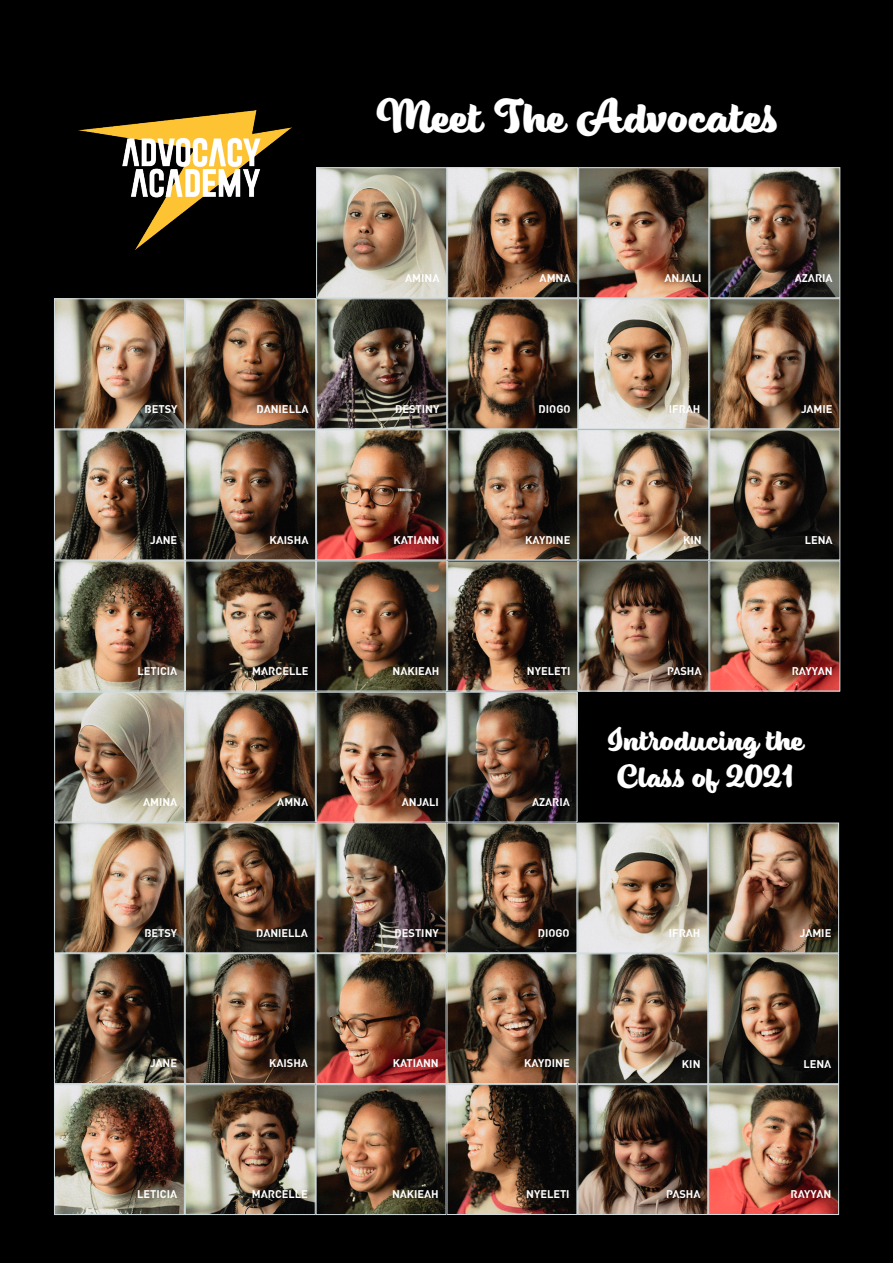
<style>
.page{position:relative;width:893px;height:1263px;background:#000}
.page>*{position:absolute;margin:0;border:0;box-sizing:border-box;transform-origin:0 0}
.t1{font:45px "Eds Market Bold Script";color:#fff}
.t2{font:30px/37.5px "Eds Market Bold Script";color:#fff;text-align:center}
.t3{font:700 11.1px "Streetvertising";color:#fff}
.t4{font:700 10.95px "Streetvertising";color:#fff}
</style>
<div class="page">
<img style="left:56px;top:562px;width:389px;height:127px">
<div style="left:54px;top:560px;width:131px;height:131px;border:1px solid #d1dcdf"></div>
<div style="left:185px;top:560px;width:131px;height:131px;border:1px solid #d1dcdf"></div>
<div style="left:316px;top:560px;width:131px;height:131px;border:1px solid #d1dcdf"></div>
<img style="left:449px;top:563px;width:258px;height:126px">
<div style="left:447px;top:560px;width:131px;height:131px;border:1px solid #d1dcdf"></div>
<div style="left:578px;top:560px;width:131px;height:131px;border:1px solid #d1dcdf"></div>
<img style="left:711px;top:300px;width:127px;height:389px">
<div style="left:709px;top:560px;width:131px;height:131px;border:1px solid #d1dcdf"></div>
<div style="left:709px;top:298px;width:131px;height:131px;border:1px solid #d1dcdf"></div>
<img style="left:56px;top:300px;width:651px;height:258px">
<div style="left:54px;top:429px;width:131px;height:131px;border:1px solid #d1dcdf"></div>
<div style="left:185px;top:429px;width:131px;height:131px;border:1px solid #d1dcdf"></div>
<div style="left:316px;top:429px;width:131px;height:131px;border:1px solid #d1dcdf"></div>
<div style="left:447px;top:429px;width:131px;height:131px;border:1px solid #d1dcdf"></div>
<div style="left:709px;top:429px;width:131px;height:131px;border:1px solid #d1dcdf"></div>
<div style="left:54px;top:298px;width:131px;height:131px;border:1px solid #d1dcdf"></div>
<div style="left:185px;top:298px;width:131px;height:131px;border:1px solid #d1dcdf"></div>
<div style="left:316px;top:298px;width:131px;height:131px;border:1px solid #d1dcdf"></div>
<div style="left:447px;top:298px;width:131px;height:131px;border:1px solid #d1dcdf"></div>
<div style="left:578px;top:298px;width:131px;height:131px;border:1px solid #d1dcdf"></div>
<img style="left:318px;top:169px;width:520px;height:127px">
<div style="left:316px;top:167px;width:131px;height:131px;border:1px solid #d1dcdf"></div>
<div style="left:447px;top:167px;width:131px;height:131px;border:1px solid #d1dcdf"></div>
<div style="left:578px;top:167px;width:131px;height:131px;border:1px solid #d1dcdf"></div>
<div style="left:709px;top:167px;width:131px;height:131px;border:1px solid #d1dcdf"></div>
<img style="left:78px;top:111px;width:214px;height:139px">
<div style="left:578px;top:429px;width:131px;height:131px;border:1px solid #d1dcdf"></div>
<img style="left:56px;top:824px;width:781px;height:389px">
<div style="left:54px;top:1084px;width:131px;height:131px;border:1px solid #d1dcdf"></div>
<div style="left:185px;top:1084px;width:131px;height:131px;border:1px solid #d1dcdf"></div>
<div style="left:316px;top:1084px;width:130px;height:131px;border:1px solid #d1dcdf"></div>
<div style="left:446px;top:1084px;width:131px;height:131px;border:1px solid #d1dcdf"></div>
<div style="left:577px;top:1084px;width:131px;height:131px;border:1px solid #d1dcdf"></div>
<div style="left:708px;top:1084px;width:131px;height:131px;border:1px solid #d1dcdf"></div>
<div style="left:708px;top:822px;width:131px;height:131px;border:1px solid #d1dcdf"></div>
<div style="left:54px;top:953px;width:131px;height:131px;border:1px solid #d1dcdf"></div>
<div style="left:185px;top:953px;width:131px;height:131px;border:1px solid #d1dcdf"></div>
<div style="left:316px;top:953px;width:130px;height:131px;border:1px solid #d1dcdf"></div>
<div style="left:446px;top:953px;width:131px;height:131px;border:1px solid #d1dcdf"></div>
<div style="left:708px;top:953px;width:131px;height:131px;border:1px solid #d1dcdf"></div>
<div style="left:54px;top:822px;width:131px;height:131px;border:1px solid #d1dcdf"></div>
<div style="left:185px;top:822px;width:131px;height:131px;border:1px solid #d1dcdf"></div>
<div style="left:316px;top:822px;width:130px;height:131px;border:1px solid #d1dcdf"></div>
<div style="left:446px;top:822px;width:131px;height:131px;border:1px solid #d1dcdf"></div>
<div style="left:577px;top:953px;width:131px;height:131px;border:1px solid #d1dcdf"></div>
<div style="left:577px;top:822px;width:131px;height:131px;border:1px solid #d1dcdf"></div>
<img style="left:56px;top:694px;width:519px;height:126px">
<div style="left:54px;top:692px;width:131px;height:130px;border:1px solid #d1dcdf"></div>
<div style="left:185px;top:692px;width:131px;height:130px;border:1px solid #d1dcdf"></div>
<div style="left:316px;top:692px;width:131px;height:130px;border:1px solid #d1dcdf"></div>
<div style="left:447px;top:692px;width:130px;height:130px;border:1px solid #d1dcdf"></div>
<p class="t1" style="left:379px;top:90px;width:401px">Meet The Advocates</p>
<p class="t3" style="left:405px;top:270px;width:36px">AMINA</p>
<p class="t3" style="left:540px;top:270px;width:32px">AMNA</p>
<p class="t3" style="left:664px;top:270px;width:39px">ANJALI</p>
<p class="t3" style="left:795px;top:270px;width:39px">AZARIA</p>
<p class="t3" style="left:144px;top:401px;width:34px">BETSY</p>
<p class="t3" style="left:257px;top:401px;width:53px">DANIELLA</p>
<p class="t3" style="left:395px;top:401px;width:46px">DESTINY</p>
<p class="t3" style="left:539px;top:401px;width:33px">DIOGO</p>
<p class="t3" style="left:669px;top:401px;width:33px">IFRAH</p>
<p class="t3" style="left:671px;top:401px;width:32px">EMILY</p>
<p class="t3" style="left:801px;top:401px;width:33px">JAMIE</p>
<p class="t3" style="left:150px;top:532px;width:29px">JANE</p>
<p class="t3" style="left:270px;top:532px;width:40px">KAISHA</p>
<p class="t3" style="left:393px;top:532px;width:48px">KATIANN</p>
<p class="t3" style="left:525px;top:532px;width:47px">KAYDINE</p>
<p class="t3" style="left:805px;top:532px;width:29px">LENA</p>
<p class="t3" style="left:683px;top:532px;width:20px">KIN</p>
<p class="t3" style="left:137px;top:663px;width:41px">LETICIA</p>
<p class="t3" style="left:252px;top:663px;width:58px">MARCELLE</p>
<p class="t3" style="left:393px;top:663px;width:48px">NAKIEAH</p>
<p class="t3" style="left:527px;top:663px;width:45px">NYELETI</p>
<p class="t3" style="left:667px;top:663px;width:36px">PASHA</p>
<p class="t3" style="left:792px;top:663px;width:42px">RAYYAN</p>
<p class="t4" style="left:143px;top:795px;width:36px">AMINA</p>
<p class="t4" style="left:277px;top:795px;width:32px">AMNA</p>
<p class="t4" style="left:402px;top:795px;width:39px">ANJALI</p>
<p class="t4" style="left:532px;top:795px;width:39px">AZARIA</p>
<p class="t2" style="left:607px;top:720px;width:198px">Introducing the<br>Class of 2021</p>
<p class="t4" style="left:144px;top:925px;width:34px">BETSY</p>
<p class="t4" style="left:256px;top:925px;width:53px">DANIELLA</p>
<p class="t4" style="left:395px;top:925px;width:46px">DESTINY</p>
<p class="t4" style="left:538px;top:925px;width:33px">DIOGO</p>
<p class="t4" style="left:669px;top:925px;width:33px">IFRAH</p>
<p class="t4" style="left:800px;top:925px;width:33px">JAMIE</p>
<p class="t4" style="left:150px;top:1056px;width:29px">JANE</p>
<p class="t4" style="left:269px;top:1056px;width:40px">KAISHA</p>
<p class="t4" style="left:393px;top:1056px;width:48px">KATIANN</p>
<p class="t4" style="left:524px;top:1056px;width:47px">KAYDINE</p>
<p class="t4" style="left:803px;top:1056px;width:29px">LENA</p>
<p class="t4" style="left:682px;top:1056px;width:20px">KIN</p>
<p class="t4" style="left:137px;top:1187px;width:41px">LETICIA</p>
<p class="t4" style="left:252px;top:1187px;width:57px">MARCELLE</p>
<p class="t4" style="left:392px;top:1187px;width:48px">NAKIEAH</p>
<p class="t4" style="left:526px;top:1187px;width:45px">NYELETI</p>
<p class="t4" style="left:666px;top:1187px;width:36px">PASHA</p>
<p class="t4" style="left:790px;top:1187px;width:42px">RAYYAN</p>
</div>
